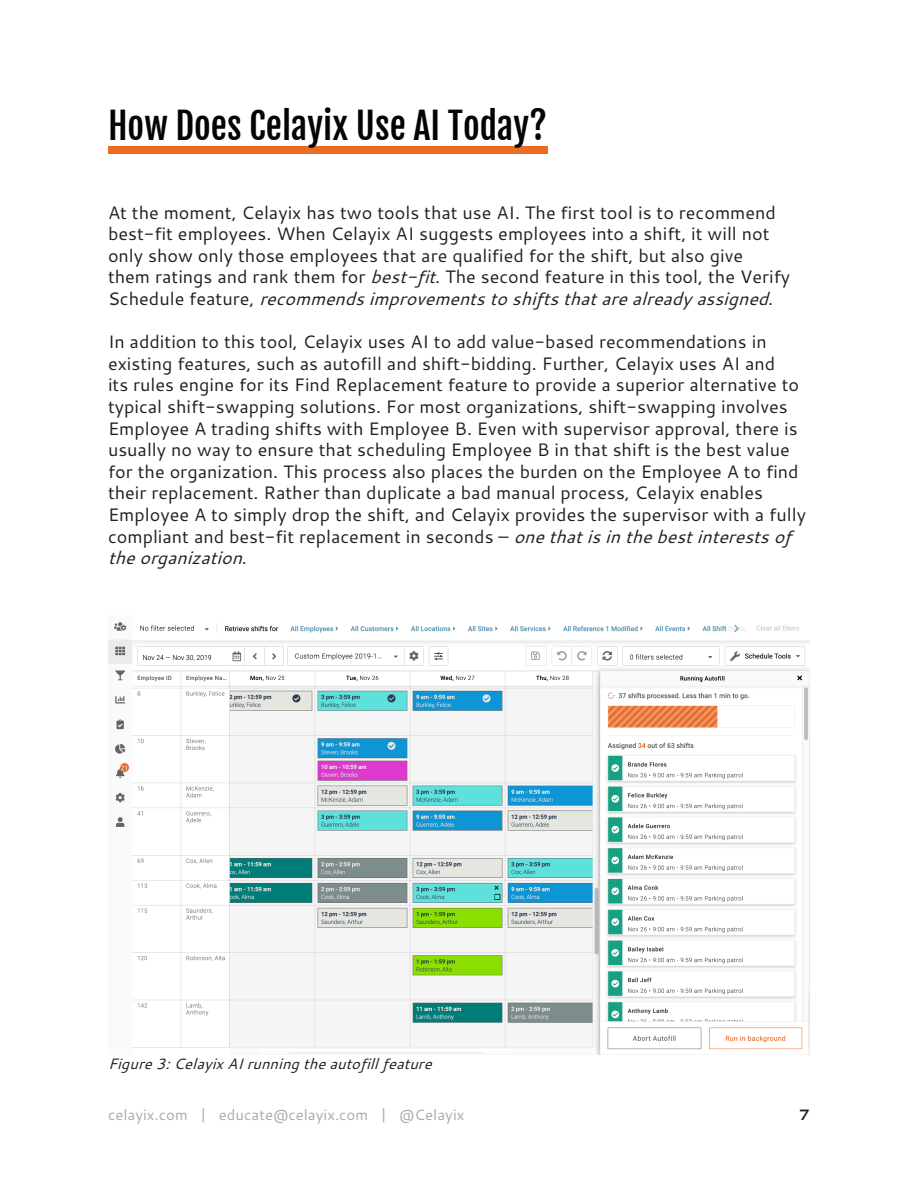
<style>
.page{position:relative;width:918px;height:1188px;background:#fff}
.page>*{position:absolute;margin:0;border:0;box-sizing:border-box;transform-origin:0 0}
.t1{font:36px "Fjalla One";color:#040503}
.t2{font:18px/21.6px "Cantarell";color:#231f20}
.t3{font:italic 15px "Cantarell";color:#231f20}
.t4{font:15px "Cantarell";color:#aaabaf}
.t5{font:700 15px "Cantarell";color:#231f20}
.s1{font-style:italic}
</style>
<div class="page">
<div style="left:108px;top:147px;width:439px;height:7px;background:#eb6c23"></div>
<img style="left:108px;top:622px;width:702px;height:432px">
<p class="t1" style="left:108px;top:103px;width:441px">How Does Celayix Use AI Today?</p>
<p class="t2" style="left:108px;top:201px;width:684px">At the moment, Celayix has two tools that use AI. The first tool is to recommend best-fit employees. When Celayix AI suggests employees into a shift, it will not only show only those employees that are qualified for the shift, but also give<br>them ratings and rank them for <span class="s1">best-fit</span>. The second feature in this tool, the Verify Schedule feature, <span class="s1">recommends improvements to shifts that are already assigned</span>.</p>
<p class="t2" style="left:108px;top:330px;width:700px">In addition to this tool, Celayix uses AI to add value-based recommendations in existing features, such as autofill and shift-bidding. Further, Celayix uses AI and<br>its rules engine for its Find Replacement feature to provide a superior alternative to typical shift-swapping solutions. For most organizations, shift-swapping involves Employee A trading shifts with Employee B. Even with supervisor approval, there is usually no way to ensure that scheduling Employee B in that shift is the best value for the organization. This process also places the burden on the Employee A to find their replacement. Rather than duplicate a bad manual process, Celayix enables Employee A to simply drop the shift, and Celayix provides the supervisor with a fully compliant and best-fit replacement in seconds – <span class="s1">one that is in the best interests of the organization</span>.</p>
<p class="t3" style="left:108px;top:1054px;width:325px">Figure 3: Celayix AI running the autofill feature</p>
<p class="t4" style="left:108px;top:1104px;width:358px">celayix.com | educate@celayix.com | @Celayix</p>
<p class="t5" style="left:799px;top:1104px;width:12px">7</p>
</div>
